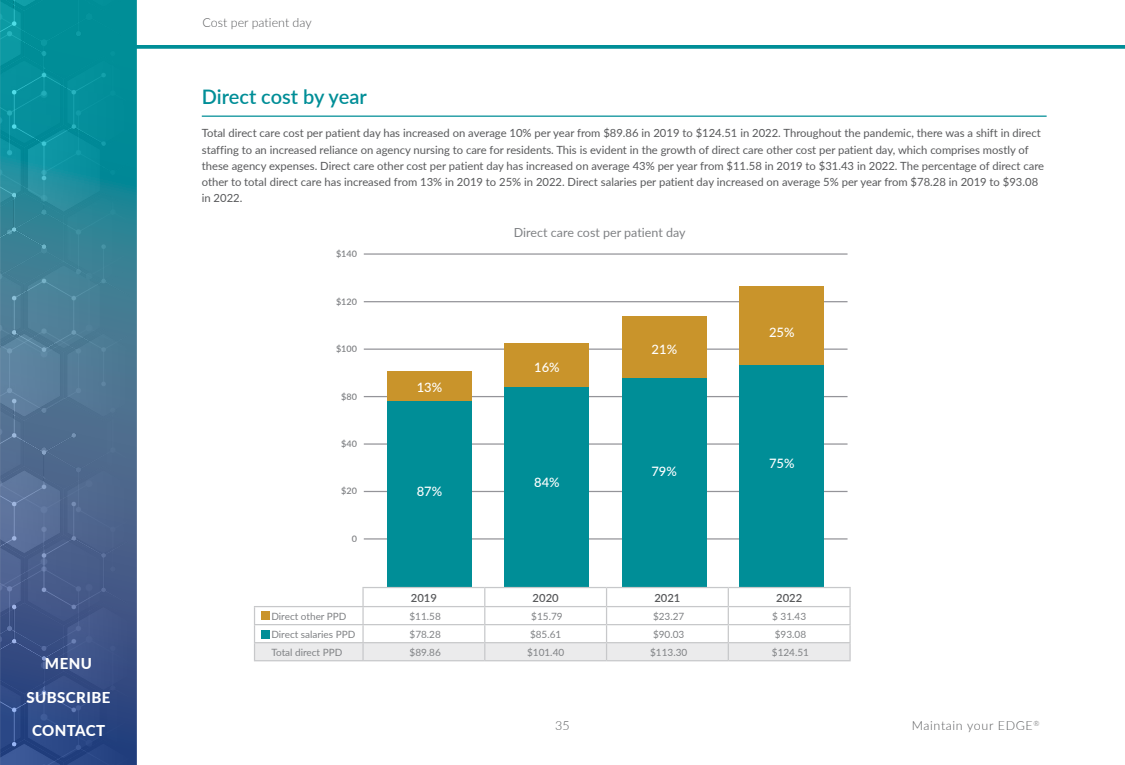
<style>
.page{position:relative;width:1125px;height:765px;background:#fff}
.page>*{position:absolute;margin:0;border:0;box-sizing:border-box;transform-origin:0 0}
.t1{font:600 20px "Lato";color:#008e97}
.t2{font:800 15px "Lato";letter-spacing:.03em;color:#fff}
.t3{font:500 13px "Lato";color:#fff}
.t4{font:12.5px "Lato";color:#808285}
.t5{font:300 12.5px "Lato";color:#58595b}
.t6{font:300 12.5px "Lato";letter-spacing:.05em;color:#58595b}
.t7{font:11.25px/16.2px "Lato";color:#58595b}
.t8{font:600 11.25px "Lato";color:#58595b}
.t9{font:10px "Lato";color:#808285}
.t10{font:600 9px "Lato";color:#808285}
</style>
<div class="page">
<svg style="left:137px;top:45px;width:988px;height:4px;background:#0f949d"></svg>
<hr style="left:202px;top:116px;width:845px;height:1px;background:#008e97">
<hr style="left:364px;top:538px;width:484px;height:2px;background:#949499">
<hr style="left:364px;top:491px;width:484px;height:1px;background:#949499">
<hr style="left:364px;top:443px;width:484px;height:2px;background:#949499">
<hr style="left:364px;top:396px;width:484px;height:1px;background:#949499">
<hr style="left:364px;top:349px;width:484px;height:1px;background:#949499">
<hr style="left:364px;top:301px;width:484px;height:1px;background:#949499">
<hr style="left:364px;top:253px;width:484px;height:2px;background:#949499">
<div style="left:387px;top:371px;width:85px;height:31px;background:#c9942b"></div>
<div style="left:505px;top:344px;width:84px;height:43px;background:#c9942b"></div>
<div style="left:622px;top:316px;width:85px;height:62px;background:#c9942b"></div>
<div style="left:740px;top:286px;width:84px;height:79px;background:#c9942b"></div>
<div style="left:387px;top:401px;width:85px;height:186px;background:#008e97"></div>
<div style="left:505px;top:387px;width:84px;height:200px;background:#008e97"></div>
<div style="left:622px;top:378px;width:85px;height:209px;background:#008e97"></div>
<div style="left:740px;top:365px;width:84px;height:222px;background:#008e97"></div>
<hr style="left:362px;top:587px;width:123px;height:1px;background:#c7c8ca">
<hr style="left:485px;top:587px;width:122px;height:1px;background:#c7c8ca">
<hr style="left:607px;top:587px;width:121px;height:1px;background:#c7c8ca">
<hr style="left:728px;top:587px;width:123px;height:1px;background:#c7c8ca">
<svg style="left:254px;top:588px;width:597px;height:73px"></svg>
<div style="left:262px;top:630px;width:8px;height:8px;background:#008e97"></div>
<div style="left:262px;top:612px;width:8px;height:8px;background:#c9942b"></div>
<img style="left:0;top:0;width:137px;height:765px">
<h2 class="t2" style="left:45px;top:652px;width:48px">MENU</h2>
<h2 class="t2" style="left:26px;top:686px;width:85px">SUBSCRIBE</h2>
<h2 class="t2" style="left:32px;top:720px;width:75px">CONTACT</h2>
<p class="t5" style="left:202px;top:14px;width:111px">Cost per patient day</p>
<h1 class="t1" style="left:202px;top:82px;width:166px">Direct cost by year</h1>
<p class="t7" style="left:202px;top:125px;width:844px">Total direct care cost per patient day has increased on average 10% per year from $89.86 in 2019 to $124.51 in 2022. Throughout the pandemic, there was a shift in direct staffing to an increased reliance on agency nursing to care for residents. This is evident in the growth of direct care other cost per patient day, which comprises mostly of these agency expenses. Direct care other cost per patient day has increased on average 43% per year from $11.58 in 2019 to $31.43 in 2022. The percentage of direct care other to total direct care has increased from 13% in 2019 to 25% in 2022. Direct salaries per patient day increased on average 5% per year from $78.28 in 2019 to $93.08 in 2022.</p>
<p class="t10" style="left:336px;top:247px;width:22px">$140</p>
<p class="t10" style="left:336px;top:295px;width:22px">$120</p>
<p class="t10" style="left:336px;top:342px;width:22px">$100</p>
<p class="t10" style="left:341px;top:390px;width:17px">$80</p>
<p class="t10" style="left:341px;top:437px;width:17px">$40</p>
<p class="t10" style="left:341px;top:485px;width:17px">$20</p>
<p class="t10" style="left:352px;top:532px;width:7px">0</p>
<p class="t3" style="left:417px;top:378px;width:27px">13%</p>
<p class="t3" style="left:417px;top:482px;width:27px">87%</p>
<p class="t4" style="left:514px;top:224px;width:173px">Direct care cost per patient day</p>
<p class="t3" style="left:534px;top:358px;width:27px">16%</p>
<p class="t3" style="left:534px;top:473px;width:27px">84%</p>
<p class="t3" style="left:652px;top:340px;width:27px">21%</p>
<p class="t3" style="left:651px;top:462px;width:27px">79%</p>
<p class="t3" style="left:769px;top:323px;width:27px">25%</p>
<p class="t3" style="left:769px;top:454px;width:27px">75%</p>
<p class="t8" style="left:411px;top:589px;width:28px">2019</p>
<p class="t8" style="left:533px;top:589px;width:28px">2020</p>
<p class="t8" style="left:654px;top:589px;width:28px">2021</p>
<p class="t8" style="left:776px;top:589px;width:28px">2022</p>
<p class="t9" style="left:271px;top:609px;width:77px">Direct other PPD</p>
<p class="t9" style="left:410px;top:609px;width:33px">$11.58</p>
<p class="t9" style="left:531px;top:609px;width:33px">$15.79</p>
<p class="t9" style="left:653px;top:609px;width:33px">$23.27</p>
<p class="t9" style="left:772px;top:609px;width:35px">$ 31.43</p>
<p class="t9" style="left:271px;top:627px;width:85px">Direct salaries PPD</p>
<p class="t9" style="left:410px;top:627px;width:33px">$78.28</p>
<p class="t9" style="left:530px;top:627px;width:33px">$85.61</p>
<p class="t9" style="left:653px;top:627px;width:33px">$90.03</p>
<p class="t9" style="left:775px;top:627px;width:33px">$93.08</p>
<p class="t9" style="left:271px;top:645px;width:72px">Total direct PPD</p>
<p class="t9" style="left:410px;top:645px;width:33px">$89.86</p>
<p class="t9" style="left:527px;top:645px;width:39px">$101.40</p>
<p class="t9" style="left:650px;top:645px;width:39px">$113.30</p>
<p class="t9" style="left:772px;top:645px;width:39px">$124.51</p>
<p class="t5" style="left:555px;top:717px;width:16px">35</p>
<p class="t6" style="left:912px;top:717px;width:129px">Maintain your EDGE<sup>®</sup></p>
</div>
